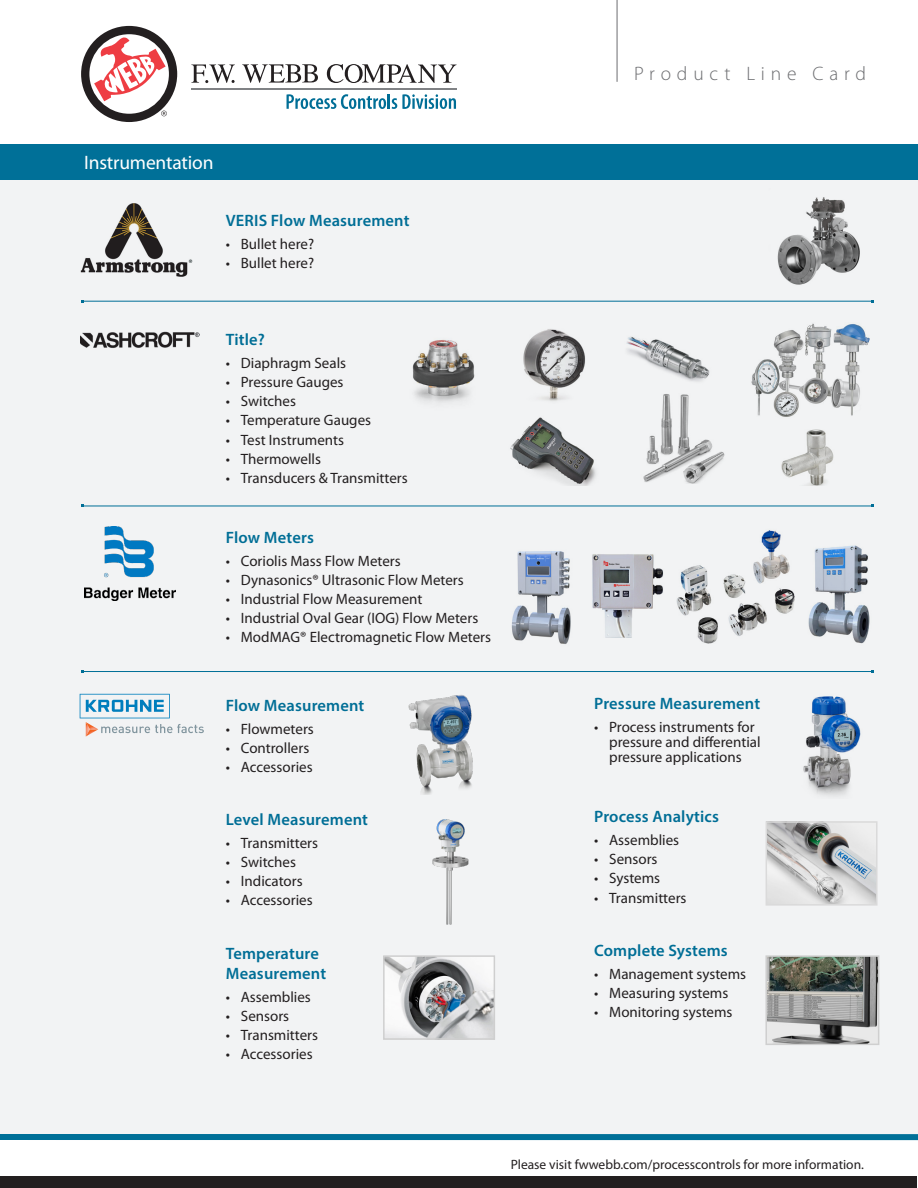
<style>
.page{position:relative;width:918px;height:1188px;background:#fff}
.page>*{position:absolute;margin:0;border:0;box-sizing:border-box;transform-origin:0 0}
.t1{font:19.5px "Myriad Pro";letter-spacing:-.01em;color:#fff}
.t2{font:300 19.5px "Myriad Pro";letter-spacing:.3em;color:#6c6d70}
.Headers_in_blue{font:600 16.5px/19.8px "Myriad Pro";letter-spacing:.01em;color:#006e96}
.t3{font:15px/15px "Myriad Pro";color:#231f20}
.t4{font:13.5px "Myriad Pro";color:#231f20}
</style>
<div class="page">
<div style="left:0;top:177px;width:918px;height:960px;background:#f2f3f4"></div>
<div style="left:0;top:144px;width:918px;height:36px;background:#007098"></div>
<div style="left:0;top:1177px;width:917px;height:11px;background:#231f20"></div>
<hr style="left:617px;top:0;width:1px;height:82px;background:#6c6d70">
<svg style="left:287px;top:94px;width:169px;height:15px"></svg>
<svg style="left:191px;top:65px;width:44px;height:18px"></svg>
<svg style="left:242px;top:64px;width:76px;height:19px"></svg>
<svg style="left:327px;top:64px;width:130px;height:19px"></svg>
<hr style="left:191px;top:88px;width:266px;height:1px;background:#808285">
<svg style="left:81px;top:26px;width:96px;height:96px"></svg>
<div style="left:0;top:1134px;width:918px;height:6px;background:#007098"></div>
<img style="left:80px;top:203px;width:113px;height:74px">
<hr style="left:83px;top:301px;width:790px;height:1px;background:#006e96">
<hr style="left:83px;top:506px;width:790px;height:1px;background:#006e96">
<hr style="left:83px;top:671px;width:790px;height:1px;background:#006e96">
<img style="left:777px;top:197px;width:83px;height:88px">
<img style="left:81px;top:332px;width:118px;height:16px">
<img style="left:781px;top:430px;width:53px;height:56px">
<img style="left:412px;top:340px;width:63px;height:63px">
<img style="left:523px;top:329px;width:62px;height:72px">
<img style="left:751px;top:323px;width:119px;height:94px">
<img style="left:510px;top:417px;width:86px;height:69px">
<img style="left:643px;top:394px;width:82px;height:89px">
<img style="left:626px;top:336px;width:84px;height:46px">
<img style="left:84px;top:526px;width:91px;height:74px">
<img style="left:511px;top:551px;width:60px;height:93px">
<img style="left:592px;top:554px;width:71px;height:84px">
<img style="left:676px;top:530px;width:119px;height:113px">
<img style="left:808px;top:545px;width:62px;height:99px">
<svg style="left:80px;top:694px;width:124px;height:43px"></svg>
<img style="left:408px;top:695px;width:65px;height:99px">
<img style="left:432px;top:819px;width:37px;height:106px">
<img style="left:386px;top:958px;width:106px;height:79px">
<div style="left:383px;top:955px;width:112px;height:85px;border:2px solid #cfcfcf"></div>
<img style="left:803px;top:696px;width:58px;height:100px">
<img style="left:769px;top:824px;width:106px;height:79px">
<div style="left:766px;top:821px;width:112px;height:85px;border:2px solid #dadada"></div>
<img style="left:768px;top:958px;width:108px;height:84px">
<div style="left:765px;top:955px;width:114px;height:90px;border:2px solid #cfcfcf"></div>
<p class="t1" style="left:84px;top:150px;width:131px">Instrumentation</p>
<p class="Headers_in_blue" style="left:226px;top:210px;width:185px">VERIS Flow Measurement</p>
<p class="t3" style="left:226px;top:236px;width:90px">• Bullet here?</p>
<p class="t3" style="left:226px;top:255px;width:90px">• Bullet here?</p>
<p class="Headers_in_blue" style="left:226px;top:330px;width:41px">Title?</p>
<p class="t3" style="left:226px;top:355px;width:122px">• Diaphragm Seals</p>
<p class="t3" style="left:226px;top:375px;width:119px">• Pressure Gauges</p>
<p class="t3" style="left:226px;top:394px;width:72px">• Switches</p>
<p class="t3" style="left:226px;top:413px;width:147px">• Temperature Gauges</p>
<p class="t3" style="left:226px;top:432px;width:120px">• Test Instruments</p>
<p class="t3" style="left:226px;top:451px;width:97px">• Thermowells</p>
<p class="t3" style="left:226px;top:470px;width:183px">• Transducers &amp; Transmitters</p>
<p class="Headers_in_blue" style="left:226px;top:527px;width:90px">Flow Meters</p>
<p class="t3" style="left:226px;top:553px;width:176px">• Coriolis Mass Flow Meters</p>
<p class="t3" style="left:226px;top:572px;width:239px">• Dynasonics® Ultrasonic Flow Meters</p>
<p class="t3" style="left:226px;top:591px;width:198px">• Industrial Flow Measurement</p>
<p class="t3" style="left:226px;top:610px;width:254px">• Industrial Oval Gear (IOG) Flow Meters</p>
<p class="t3" style="left:226px;top:630px;width:267px">• ModMAG® Electromagnetic Flow Meters</p>
<p class="Headers_in_blue" style="left:226px;top:695px;width:140px">Flow Measurement</p>
<p class="t3" style="left:226px;top:721px;width:90px">• Flowmeters</p>
<p class="t3" style="left:226px;top:740px;width:85px">• Controllers</p>
<p class="t3" style="left:226px;top:759px;width:88px">• Accessories</p>
<p class="Headers_in_blue" style="left:226px;top:809px;width:144px">Level Measurement</p>
<p class="t3" style="left:226px;top:835px;width:94px">• Transmitters</p>
<p class="t3" style="left:226px;top:854px;width:72px">• Switches</p>
<p class="t3" style="left:226px;top:874px;width:78px">• Indicators</p>
<p class="t3" style="left:226px;top:893px;width:88px">• Accessories</p>
<p class="Headers_in_blue" style="left:226px;top:943px;width:102px">Temperature<br>Measurement</p>
<p class="t3" style="left:226px;top:989px;width:87px">• Assemblies</p>
<p class="t3" style="left:226px;top:1008px;width:65px">• Sensors</p>
<p class="t3" style="left:226px;top:1027px;width:94px">• Transmitters</p>
<p class="t3" style="left:226px;top:1046px;width:88px">• Accessories</p>
<p class="t2" style="left:634px;top:63px;width:234px">Product Line Card</p>
<p class="Headers_in_blue" style="left:594px;top:693px;width:167px">Pressure Measurement</p>
<p class="t3" style="left:609px;top:719px;width:153px;text-indent:-15px">• Process instruments for pressure and differential pressure applications</p>
<p class="Headers_in_blue" style="left:594px;top:807px;width:126px">Process Analytics</p>
<p class="t3" style="left:594px;top:832px;width:87px">• Assemblies</p>
<p class="t3" style="left:594px;top:852px;width:65px">• Sensors</p>
<p class="t3" style="left:594px;top:871px;width:68px">• Systems</p>
<p class="t3" style="left:594px;top:890px;width:94px">• Transmitters</p>
<p class="Headers_in_blue" style="left:594px;top:940px;width:135px">Complete Systems</p>
<p class="t3" style="left:594px;top:966px;width:153px">• Management systems</p>
<p class="t3" style="left:594px;top:985px;width:136px">• Measuring systems</p>
<p class="t3" style="left:594px;top:1004px;width:140px">• Monitoring systems</p>
<p class="t4" style="left:511px;top:1156px;width:355px">Please visit fwwebb.com/processcontrols for more information.</p>
</div>
